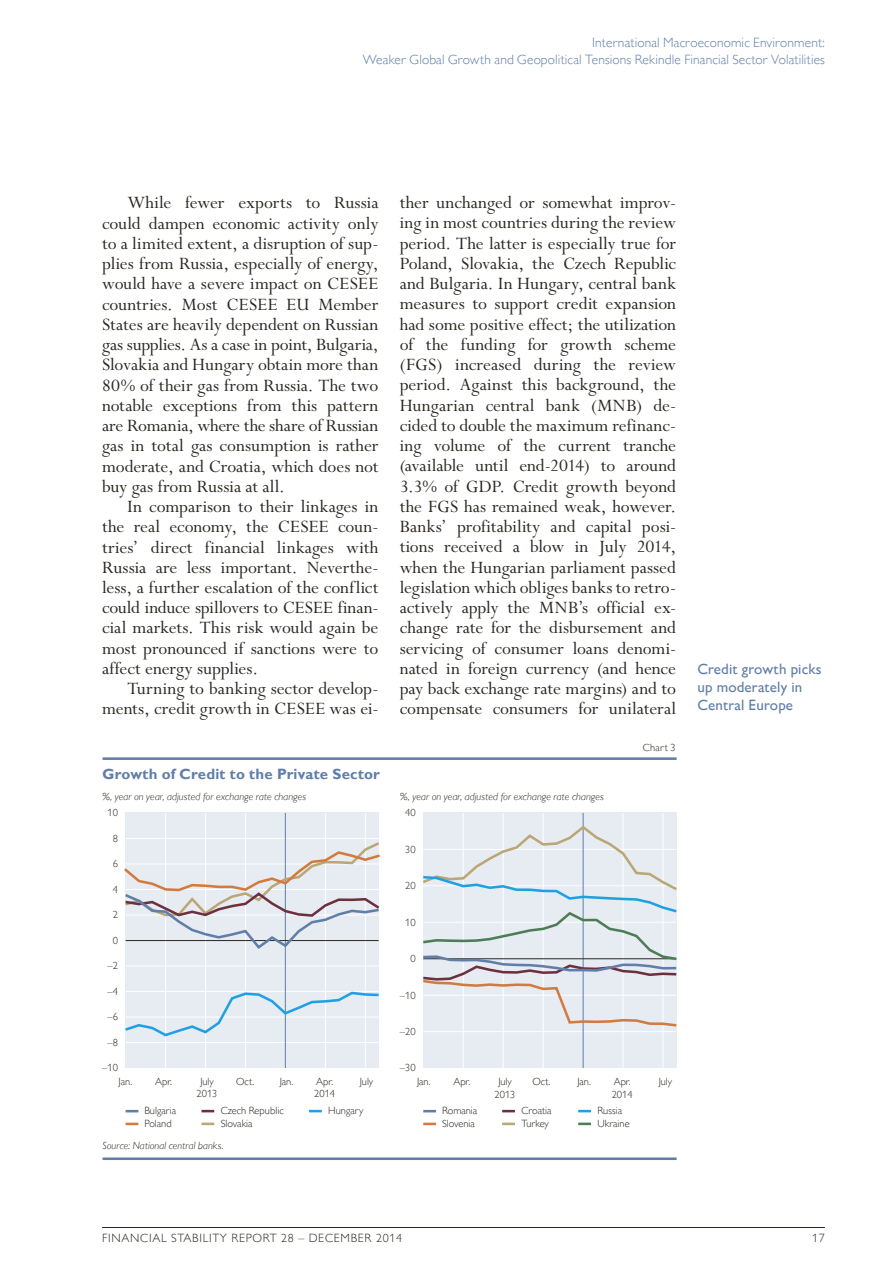
<style>
.page{position:relative;width:893px;height:1263px;background:#fff}
.page>*{position:absolute;margin:0;border:0;box-sizing:border-box;transform-origin:0 0}
.t1{font:19.5px/20.2px "Perpetua Std";color:#2b2620;text-align:justify}
.t2{font:500 15px/18px "Gill Sans MT Pro";letter-spacing:.01em;color:#607ea9}
.t3{font:700 15px "Gill Sans MT Pro";letter-spacing:.01em;color:#607ea9}
.t4{font:300 13.5px/16.5px "Gill Sans MT Pro";letter-spacing:.01em;color:#607ea9;text-align:right}
.t5{font:300 12px "Gill Sans MT Pro";letter-spacing:.06em;color:#2b2620}
.t6{font:300 10.5px/12.8px "Gill Sans MT Pro";color:#2b2620}
.t7{font:italic 300 10.5px "Gill Sans MT Pro";letter-spacing:.005em;color:#2b2620}
</style>
<div class="page">
<hr style="left:102px;top:1227px;width:723px;height:1px;background:#2b2620">
<hr style="left:103px;top:757px;width:574px;height:3px;background:#607ea9">
<hr style="left:103px;top:1157px;width:574px;height:3px;background:#607ea9">
<svg style="left:126px;top:1110px;width:12px;height:2px"></svg>
<svg style="left:201px;top:1110px;width:13px;height:2px"></svg>
<svg style="left:126px;top:1123px;width:12px;height:2px"></svg>
<svg style="left:201px;top:1122px;width:13px;height:3px"></svg>
<svg style="left:309px;top:1110px;width:13px;height:2px"></svg>
<svg style="left:423px;top:1110px;width:13px;height:2px"></svg>
<svg style="left:502px;top:1110px;width:13px;height:2px"></svg>
<svg style="left:423px;top:1123px;width:13px;height:2px"></svg>
<svg style="left:502px;top:1122px;width:13px;height:3px"></svg>
<svg style="left:578px;top:1110px;width:13px;height:2px"></svg>
<svg style="left:578px;top:1122px;width:13px;height:3px"></svg>
<div style="left:126px;top:813px;width:253px;height:255px;background:#e7ecf2"></div>
<hr style="left:126px;top:838px;width:253px;height:1px;background:#fff">
<hr style="left:126px;top:965px;width:253px;height:1px;background:#fff">
<hr style="left:126px;top:1042px;width:253px;height:1px;background:#fff">
<hr style="left:365px;top:813px;width:1px;height:255px;background:#fff">
<hr style="left:325px;top:813px;width:1px;height:255px;background:#fff">
<hr style="left:285px;top:813px;width:1px;height:255px;background:#607ea9">
<hr style="left:245px;top:813px;width:1px;height:255px;background:#fff">
<hr style="left:205px;top:813px;width:1px;height:255px;background:#fff">
<hr style="left:165px;top:813px;width:1px;height:255px;background:#fff">
<svg style="left:125px;top:990px;width:254px;height:48px"></svg>
<svg style="left:124px;top:840px;width:256px;height:111px"></svg>
<div style="left:423px;top:813px;width:253px;height:255px;background:#e7ecf2"></div>
<hr style="left:423px;top:1031px;width:253px;height:1px;background:#fff">
<hr style="left:663px;top:813px;width:1px;height:255px;background:#fff">
<hr style="left:623px;top:813px;width:1px;height:255px;background:#fff">
<hr style="left:583px;top:813px;width:1px;height:255px;background:#607ea9">
<hr style="left:543px;top:813px;width:1px;height:255px;background:#fff">
<hr style="left:503px;top:813px;width:1px;height:255px;background:#fff">
<hr style="left:463px;top:813px;width:1px;height:255px;background:#fff">
<svg style="left:423px;top:824px;width:254px;height:204px"></svg>
<p class="t4" style="left:363px;top:34px;width:464px">International Macroeconomic Environment:<br>Weaker Global Growth and Geopolitical Tensions Rekindle Financial Sector Volatilities</p>
<p class="t1" style="left:102px;top:193px;width:278px;text-indent:26px">While fewer exports to Russia could dampen economic activity only to a limited extent, a disruption of sup&shy;plies from Russia, especially of energy, would have a severe impact on CESEE countries. Most CESEE EU Member States are heavily dependent on Russian gas supplies. As a case in point, Bulgaria, Slovakia and Hungary obtain more than 80% of their gas from Russia. The two notable exceptions from this pattern are Romania, where the share of Russian gas in total gas consumption is rather moderate, and Croatia, which does not buy gas from Russia at all.</p>
<p class="t1" style="left:102px;top:497px;width:278px;text-indent:26px">In comparison to their linkages in the real economy, the CESEE coun&shy;tries’ direct financial linkages with Russia are less important. Neverthe&shy;less, a further escalation of the conflict could induce spillovers to CESEE finan&shy;cial markets. This risk would again be most pronounced if sanctions were to affect energy supplies.</p>
<p class="t1" style="left:102px;top:679px;width:278px;text-align:right">Turning to banking sector develop&shy;ments, credit growth in CESEE was ei-</p>
<p class="t3" style="left:103px;top:764px;width:279px">Growth of Credit to the Private Sector</p>
<p class="t1" style="left:400px;top:193px;width:278px">ther unchanged or somewhat improv&shy;ing in most countries during the review period. The latter is especially true for Poland, Slovakia, the Czech Republic and Bulgaria. In Hungary, central bank measures to support credit expansion had some positive effect; the utilization of the funding for growth scheme (FGS) increased during the review period. Against this background, the Hungarian central bank (MNB) de&shy;cided to double the maximum refinanc&shy;ing volume of the current tranche (available until end-2014) to around 3.3% of GDP. Credit growth beyond the FGS has remained weak, however.<br>Banks’ profitability and capital posi&shy;tions received a blow in July 2014, when the Hungarian parliament passed legislation which obliges banks to retro&shy;actively apply the MNB’s official ex&shy;change rate for the disbursement and servicing of consumer loans denomi&shy;nated in foreign currency (and hence pay back exchange rate margins) and to compensate consumers for unilateral</p>
<p class="t6" style="left:643px;top:740px;width:34px">Chart 3</p>
<p class="t7" style="left:103px;top:790px;width:205px">%, year on year, adjusted for exchange rate changes</p>
<p class="t7" style="left:400px;top:790px;width:205px">%, year on year, adjusted for exchange rate changes</p>
<p class="t6" style="left:108px;top:806px;width:12px">10</p>
<p class="t6" style="left:113px;top:832px;width:7px">8</p>
<p class="t6" style="left:113px;top:857px;width:7px">6</p>
<p class="t6" style="left:113px;top:883px;width:7px">4</p>
<p class="t6" style="left:113px;top:908px;width:7px">2</p>
<p class="t6" style="left:113px;top:934px;width:7px">0</p>
<p class="t6" style="left:108px;top:959px;width:12px">–2</p>
<p class="t6" style="left:108px;top:985px;width:12px">–4</p>
<p class="t6" style="left:108px;top:1010px;width:12px">–6</p>
<p class="t6" style="left:108px;top:1036px;width:12px">–8</p>
<p class="t6" style="left:102px;top:1061px;width:17px">–10</p>
<p class="t6" style="left:405px;top:806px;width:12px">40</p>
<p class="t6" style="left:405px;top:843px;width:12px">30</p>
<p class="t6" style="left:405px;top:879px;width:12px">20</p>
<p class="t6" style="left:405px;top:915px;width:12px">10</p>
<p class="t6" style="left:410px;top:952px;width:7px">0</p>
<p class="t6" style="left:400px;top:988px;width:17px">–10</p>
<p class="t6" style="left:400px;top:1025px;width:17px">–20</p>
<p class="t6" style="left:400px;top:1061px;width:17px">–30</p>
<p class="t6" style="left:119px;top:1074px;width:15px">Jan.</p>
<p class="t6" style="left:155px;top:1074px;width:19px">Apr.</p>
<p class="t6" style="left:200px;top:1074px;width:15px">July</p>
<p class="t6" style="left:236px;top:1074px;width:20px">Oct.</p>
<p class="t6" style="left:280px;top:1074px;width:15px">Jan.</p>
<p class="t6" style="left:316px;top:1074px;width:19px">Apr.</p>
<p class="t6" style="left:197px;top:1087px;width:22px">2013</p>
<p class="t6" style="left:314px;top:1087px;width:22px">2014</p>
<p class="t6" style="left:360px;top:1074px;width:15px">July</p>
<p class="t6" style="left:417px;top:1075px;width:15px">Jan.</p>
<p class="t6" style="left:453px;top:1075px;width:19px">Apr.</p>
<p class="t6" style="left:498px;top:1075px;width:15px">July</p>
<p class="t6" style="left:533px;top:1075px;width:20px">Oct.</p>
<p class="t6" style="left:577px;top:1075px;width:15px">Jan.</p>
<p class="t6" style="left:614px;top:1075px;width:19px">Apr.</p>
<p class="t6" style="left:494px;top:1088px;width:22px">2013</p>
<p class="t6" style="left:612px;top:1088px;width:22px">2014</p>
<p class="t6" style="left:144px;top:1104px;width:33px">Bulgaria</p>
<p class="t6" style="left:221px;top:1104px;width:64px">Czech Republic</p>
<p class="t6" style="left:144px;top:1117px;width:29px">Poland</p>
<p class="t6" style="left:221px;top:1117px;width:33px">Slovakia</p>
<p class="t7" style="left:103px;top:1139px;width:122px">Source: National central banks.</p>
<p class="t6" style="left:328px;top:1104px;width:37px">Hungary</p>
<p class="t6" style="left:442px;top:1104px;width:37px">Romania</p>
<p class="t6" style="left:521px;top:1104px;width:32px">Croatia</p>
<p class="t6" style="left:442px;top:1117px;width:34px">Slovenia</p>
<p class="t6" style="left:521px;top:1117px;width:29px">Turkey</p>
<p class="t6" style="left:597px;top:1104px;width:34px">Russia<br>Ukraine</p>
<p class="t6" style="left:659px;top:1075px;width:15px">July</p>
<p class="t2" style="left:697px;top:660px;width:126px">Credit growth picks up moderately in<br>Central Europe</p>
<p class="t5" style="left:102px;top:1231px;width:302px">FINANCIAL STABILITY REPORT 28 – DECEMBER 2014</p>
<p class="t5" style="left:812px;top:1231px;width:14px">17</p>
</div>
